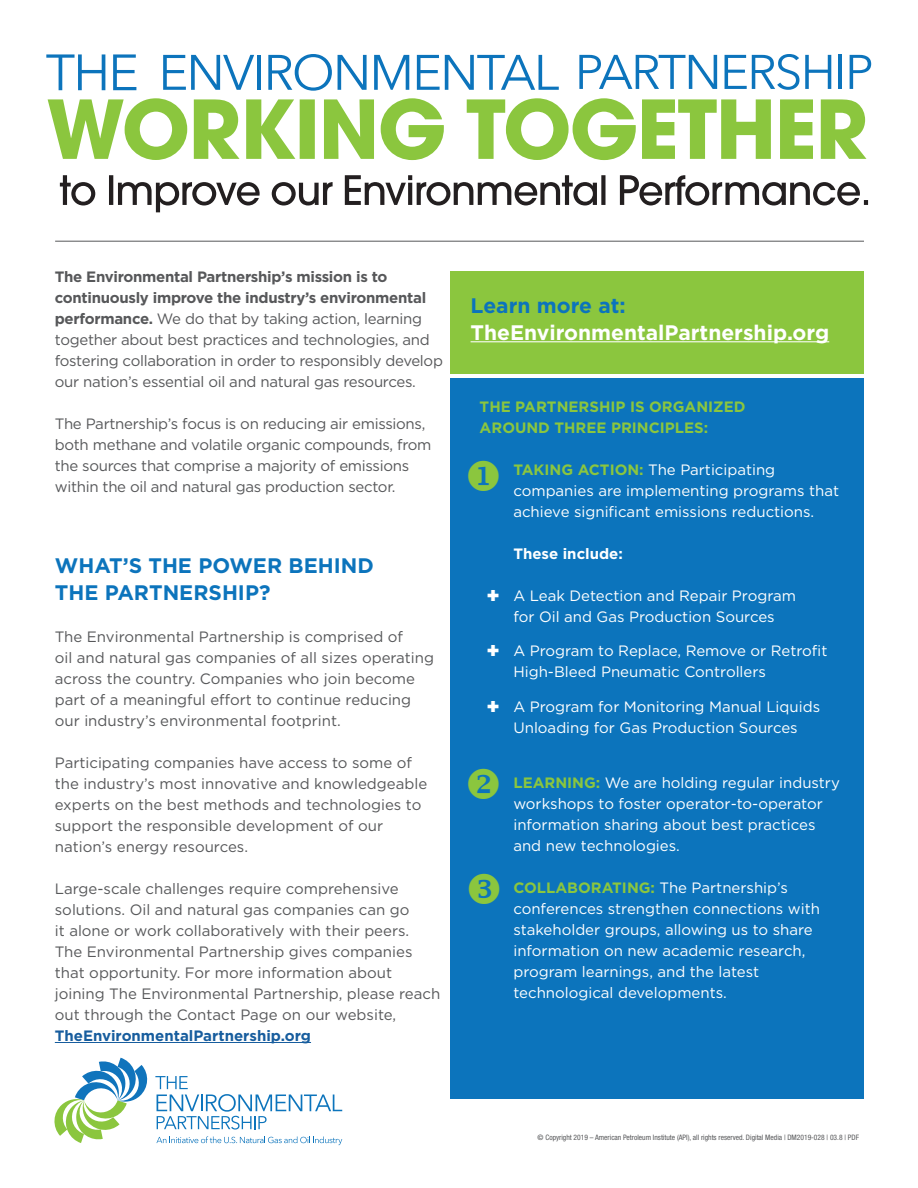
<style>
.page{position:relative;width:918px;height:1188px;background:#fff}
.page>*{position:absolute;margin:0;border:0;box-sizing:border-box;transform-origin:0 0}
.t1{font:700 21px/27px "Gotham";color:#0c74bc}
.t2{font:700 21px "Gotham";color:#fff}
.t3{font:15px/21px "Gotham";color:#57585a}
.t4{font:15px/21px "Gotham";color:#fff}
.t5{font:15px/21px "Gotham";letter-spacing:-.02em;color:#57585a}
.t6{font:700 15px/21px "Gotham";color:#8bc63e}
.t7{font:700 15px "Gotham";color:#175d9e}
.t8{font:700 15px "Gotham";color:#fff}
.t9{font:condensed 7.5px "Helvetica Neue LT Std";color:#57585a}
.s1{font-weight:700}
.s2{font-weight:700;color:#8bc63e}
.s3{font-weight:500;font-stretch:normal}
</style>
<div class="page">
<svg style="left:54px;top:1058px;width:288px;height:87px"></svg>
<svg style="left:48px;top:98px;width:818px;height:62px;fill:#8bc63e"></svg>
<svg style="left:46px;top:54px;width:59px;height:36px"></svg>
<svg style="left:113px;top:54px;width:23px;height:36px"></svg>
<svg style="left:163px;top:55px;width:91px;height:35px"></svg>
<hr style="left:257px;top:55px;width:4px;height:35px;background:#0c74bc">
<svg style="left:268px;top:54px;width:64px;height:37px"></svg>
<svg style="left:338px;top:55px;width:29px;height:35px"></svg>
<svg style="left:374px;top:55px;width:35px;height:35px"></svg>
<svg style="left:417px;top:55px;width:142px;height:35px"></svg>
<svg style="left:579px;top:55px;width:138px;height:34px"></svg>
<svg style="left:725px;top:54px;width:74px;height:36px"></svg>
<svg style="left:805px;top:55px;width:26px;height:34px"></svg>
<hr style="left:839px;top:55px;width:3px;height:34px;background:#0c74bc">
<svg style="left:850px;top:55px;width:21px;height:34px"></svg>
<svg style="left:60px;top:175px;width:808px;height:37px"></svg>
<hr style="left:55px;top:1042px;width:256px;height:1px;background:#175d9e">
<hr style="left:55px;top:241px;width:809px;height:1px;background:#57585a">
<div style="left:450px;top:271px;width:414px;height:103px;background:#8bc63e"></div>
<hr style="left:471px;top:341px;width:358px;height:1px;background:#fff">
<div style="left:450px;top:378px;width:414px;height:720px;background:#0c74bc"></div>
<p class="t5" style="left:55px;top:266px;width:390px"><span class="s1">The Environmental Partnership’s mission is to continuously improve the industry’s environmental performance.</span> We do that by taking action, learning together about best practices and technologies, and fostering collaboration in order to responsibly develop our nation’s essential oil and natural gas resources.</p>
<p class="t5" style="left:55px;top:413px;width:378px">The Partnership’s focus is on reducing air emissions, both methane and volatile organic compounds, from the sources that comprise a majority of emissions within the oil and natural gas production sector.</p>
<h1 class="t1" style="left:55px;top:552px;width:320px">WHAT’S THE POWER BEHIND<br>THE PARTNERSHIP?</h1>
<p class="t3" style="left:55px;top:626px;width:381px">The Environmental Partnership is comprised of<br>oil and natural gas companies of all sizes operating across the country. Companies who join become part of a meaningful effort to continue reducing our industry’s environmental footprint.</p>
<p class="t3" style="left:55px;top:752px;width:374px">Participating companies have access to some of the industry’s most innovative and knowledgeable experts on the best methods and technologies to support the responsible development of our nation’s energy resources.</p>
<p class="t3" style="left:55px;top:878px;width:387px">Large-scale challenges require comprehensive solutions. Oil and natural gas companies can go<br>it alone or work collaboratively with their peers.<br>The Environmental Partnership gives companies that opportunity. For more information about joining The Environmental Partnership, please reach out through the Contact Page on our website,</p>
<p class="t7" style="left:55px;top:1026px;width:258px">TheEnvironmentalPartnership.org</p>
<h1 class="t1" style="left:471px;top:292px;width:157px">Learn more at:</h1>
<h1 class="t2" style="left:471px;top:318px;width:360px">TheEnvironmentalPartnership.org</h1>
<p class="t6" style="left:480px;top:396px;width:267px">THE PARTNERSHIP IS ORGANIZED<br>AROUND THREE PRINCIPLES:</p>
<p class="t4" style="left:513px;top:459px;width:327px"><span class="s2">TAKING ACTION:</span> The Participating companies are implementing programs that achieve significant emissions reductions.</p>
<p class="t8" style="left:513px;top:544px;width:111px">These include:</p>
<p class="t4" style="left:513px;top:585px;width:284px">A Leak Detection and Repair Program for Oil and Gas Production Sources</p>
<p class="t4" style="left:513px;top:640px;width:316px">A Program to Replace, Remove or Retrofit<br>High-Bleed Pneumatic Controllers</p>
<p class="t4" style="left:513px;top:696px;width:308px">A Program for Monitoring Manual Liquids<br>Unloading for Gas Production Sources</p>
<p class="t4" style="left:513px;top:772px;width:328px"><span class="s2">LEARNING:</span> We are holding regular industry workshops to foster operator-to-operator information sharing about best practices and new technologies.</p>
<p class="t4" style="left:513px;top:877px;width:308px"><span class="s2">COLLABORATING:</span> The Partnership’s conferences strengthen connections with stakeholder groups, allowing us to share information on new academic research, program learnings, and the latest technological developments.</p>
<p class="t9" style="left:538px;top:1133px;width:323px"><span class="s3">©</span> Copyright 2019 – American Petroleum Institute (API), all rights reserved. Digital Media | DM2019-028 | 03.8 | PDF</p>
</div>
